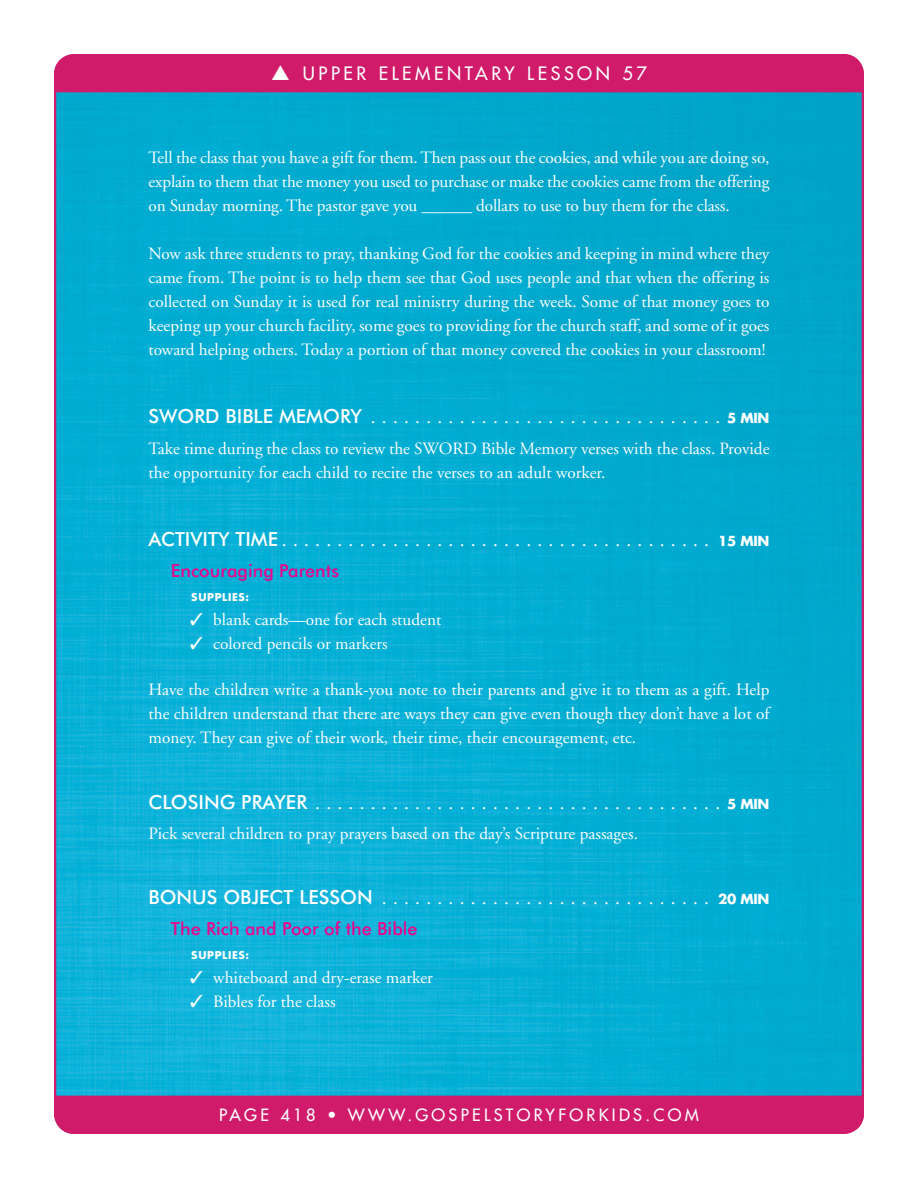
<style>
.page{position:relative;width:918px;height:1188px;background:#fff}
.page>*{position:absolute;margin:0;border:0;box-sizing:border-box;transform-origin:0 0}
.SUB_1{font:19.5px "Adobe Garamond";color:#fff}
.LS_Subhead_2{font:500 18px "Futura BT";color:#ed028c}
.t1{font:18px "Futura";letter-spacing:.2em;color:#fff}
.TXT{font:17.25px/24px "Adobe Garamond";color:#fff;text-align:justify}
.t2{font:16.5px "Futura";letter-spacing:.2em;color:#fff}
.LS_Supply_List_Inden{font:700 10.5px "Futura";letter-spacing:.06em;color:#fff}
.s1{font-family:"Futura BT";font-weight:500}
.s2{font-family:"Futura";font-weight:700;font-size:13.5px}
</style>
<div class="page">
<img style="left:57px;top:92px;width:804px;height:1004px">
<div style="left:54px;top:54px;width:810px;height:38px;background:#d01a6a"></div>
<div style="left:54px;top:1096px;width:810px;height:38px;background:#d01a6a"></div>
<p class="t1" style="left:271px;top:62px;width:377px">▲ UPPER ELEMENTARY LESSON 57</p>
<p class="TXT" style="left:148px;top:146px;width:623px">Tell the class that you have a gift for them. Then pass out the cookies, and while you are doing so, explain to them that the money you used to purchase or make the cookies came from the offering on Sunday morning. The pastor gave you ______ dollars to use to buy them for the class.</p>
<p class="TXT" style="left:148px;top:242px;width:623px">Now ask three students to pray, thanking God for the cookies and keeping in mind where they came from. The point is to help them see that God uses people and that when the offering is collected on Sunday it is used for real ministry during the week. Some of that money goes to keeping up your church facility, some goes to providing for the church staff, and some of it goes toward helping others. Today a portion of that money covered the cookies in your classroom!</p>
<p class="SUB_1" style="left:148px;top:407px;width:623px"><span class="s1">SWORD BIBLE MEMORY</span> ................................ <span class="s2">5 MIN</span></p>
<p class="TXT" style="left:148px;top:437px;width:623px">Take time during the class to review the SWORD Bible Memory verses with the class. Provide the opportunity for each child to recite the verses to an adult worker.</p>
<p class="SUB_1" style="left:148px;top:530px;width:623px"><span class="s1">ACTIVITY TIME</span>....................................... <span class="s2">15 MIN</span></p>
<p class="LS_Subhead_2" style="left:171px;top:560px;width:170px">Encouraging Parents</p>
<p class="LS_Supply_List_Inden" style="left:191px;top:590px;width:60px">SUPPLIES:</p>
<p class="TXT" style="left:190px;top:608px;width:253px">✓ blank cards—one for each student</p>
<p class="TXT" style="left:190px;top:632px;width:199px">✓ colored pencils or markers</p>
<p class="TXT" style="left:148px;top:678px;width:622px">Have the children write a thank-you note to their parents and give it to them as a gift. Help the children understand that there are ways they can give even though they don’t have a lot of money. They can give of their work, their time, their encouragement, etc.</p>
<p class="SUB_1" style="left:148px;top:793px;width:623px"><span class="s1">CLOSING PRAYER</span>..................................... <span class="s2">5 MIN</span></p>
<p class="TXT" style="left:148px;top:822px;width:491px">Pick several children to pray prayers based on the day’s Scripture passages.</p>
<p class="SUB_1" style="left:148px;top:887px;width:623px"><span class="s1">BONUS OBJECT LESSON</span> .............................. <span class="s2">20 MIN</span></p>
<p class="LS_Subhead_2" style="left:171px;top:917px;width:248px">The Rich and Poor of the Bible</p>
<p class="LS_Supply_List_Inden" style="left:191px;top:948px;width:60px">SUPPLIES:</p>
<p class="TXT" style="left:190px;top:966px;width:244px">✓ whiteboard and dry-erase marker</p>
<p class="TXT" style="left:190px;top:990px;width:147px">✓ Bibles for the class</p>
<p class="t2" style="left:219px;top:1105px;width:481px">PAGE 418 • WWW.GOSPELSTORYFORKIDS.COM</p>
</div>
